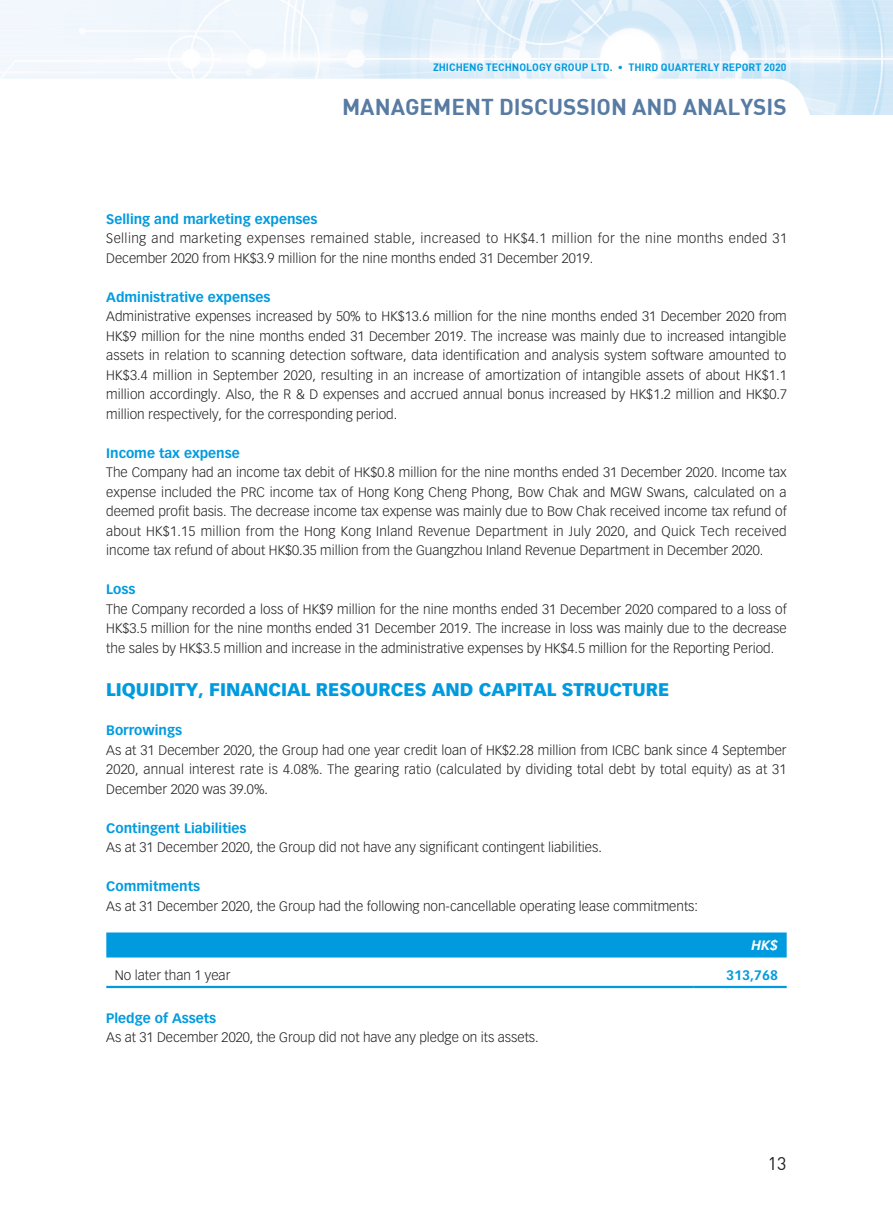
<style>
.page{position:relative;width:893px;height:1212px;background:#fff}
.page>*{position:absolute;margin:0;border:0;box-sizing:border-box;transform-origin:0 0}
.t1{font:22.5px "DIN Bold";color:#577ba2}
.t2{font:900 18px "Vectora LT Std";color:#009bde}
.t3{font:18px "DIN";color:#231f20}
.t4{font:300 13.5px/19.5px "Vectora LT Std";color:#231f20;text-align:justify}
.t5{font:300 13.5px/19.5px "Vectora LT Std";letter-spacing:.025em;color:#231f20}
.t6{font:700 13.5px "Vectora LT Std";color:#009bde}
.t7{font:italic 700 13.5px "Vectora LT Std";color:#fff}
.t8{font:10.5px "DIN Bold";color:#009bde}
</style>
<div class="page">
<img style="left:0;top:0;width:893px;height:115px">
<svg style="left:0;top:79px;width:817px;height:36px"></svg>
<div style="left:106px;top:932px;width:681px;height:25px;background:#009bde"></div>
<hr style="left:106px;top:986px;width:587px;height:2px;background:#009bde">
<hr style="left:693px;top:986px;width:94px;height:2px;background:#009bde">
<p class="t8" style="left:433px;top:60px;width:355px">ZHICHENG TECHNOLOGY GROUP LTD. • THIRD QUARTERLY REPORT 2020</p>
<h1 class="t1" style="left:342px;top:92px;width:446px">MANAGEMENT DISCUSSION AND ANALYSIS</h1>
<p class="t6" style="left:106px;top:211px;width:213px">Selling and marketing expenses</p>
<p class="t5" style="left:106px;top:229px;width:682px">Selling and marketing expenses remained stable, increased to HK$4.1 million for the nine months ended 31<br>December 2020 from HK$3.9 million for the nine months ended 31 December 2019.</p>
<p class="t6" style="left:106px;top:289px;width:166px">Administrative expenses</p>
<p class="t4" style="left:106px;top:307px;width:682px">Administrative expenses increased by 50% to HK$13.6 million for the nine months ended 31 December 2020 from HK$9 million for the nine months ended 31 December 2019. The increase was mainly due to increased intangible assets in relation to scanning detection software, data identification and analysis system software amounted to HK$3.4 million in September 2020, resulting in an increase of amortization of intangible assets of about HK$1.1 million accordingly. Also, the R &amp; D expenses and accrued annual bonus increased by HK$1.2 million and HK$0.7 million respectively, for the corresponding period.</p>
<p class="t6" style="left:106px;top:445px;width:135px">Income tax expense</p>
<p class="t4" style="left:106px;top:463px;width:682px">The Company had an income tax debit of HK$0.8 million for the nine months ended 31 December 2020. Income tax expense included the PRC income tax of Hong Kong Cheng Phong, Bow Chak and MGW Swans, calculated on a deemed profit basis. The decrease income tax expense was mainly due to Bow Chak received income tax refund of about HK$1.15 million from the Hong Kong Inland Revenue Department in July 2020, and Quick Tech received income tax refund of about HK$0.35 million from the Guangzhou Inland Revenue Department in December 2020.</p>
<p class="t6" style="left:106px;top:581px;width:31px">Loss</p>
<p class="t4" style="left:106px;top:599px;width:682px">The Company recorded a loss of HK$9 million for the nine months ended 31 December 2020 compared to a loss of HK$3.5 million for the nine months ended 31 December 2019. The increase in loss was mainly due to the decrease the sales by HK$3.5 million and increase in the administrative expenses by HK$4.5 million for the Reporting Period.</p>
<h2 class="t2" style="left:106px;top:678px;width:565px">LIQUIDITY, FINANCIAL RESOURCES AND CAPITAL STRUCTURE</h2>
<p class="t6" style="left:106px;top:722px;width:77px">Borrowings</p>
<p class="t4" style="left:106px;top:740px;width:682px">As at 31 December 2020, the Group had one year credit loan of HK$2.28 million from ICBC bank since 4 September 2020, annual interest rate is 4.08%. The gearing ratio (calculated by dividing total debt by total equity) as at 31<br>December 2020 was 39.0%.</p>
<p class="t6" style="left:106px;top:820px;width:142px">Contingent Liabilities</p>
<p class="t4" style="left:106px;top:838px;width:497px">As at 31 December 2020, the Group did not have any significant contingent liabilities.</p>
<p class="t6" style="left:106px;top:878px;width:95px">Commitments</p>
<p class="t4" style="left:106px;top:896px;width:593px">As at 31 December 2020, the Group had the following non-cancellable operating lease commitments:</p>
<p class="t7" style="left:751px;top:937px;width:28px">HK$</p>
<p class="t4" style="left:115px;top:966px;width:117px">No later than 1 year</p>
<p class="t6" style="left:726px;top:967px;width:53px">313,768</p>
<p class="t6" style="left:106px;top:1009px;width:111px">Pledge of Assets</p>
<p class="t4" style="left:106px;top:1027px;width:434px">As at 31 December 2020, the Group did not have any pledge on its assets.</p>
<h2 class="t3" style="left:768px;top:1152px;width:20px">13</h2>
</div>
